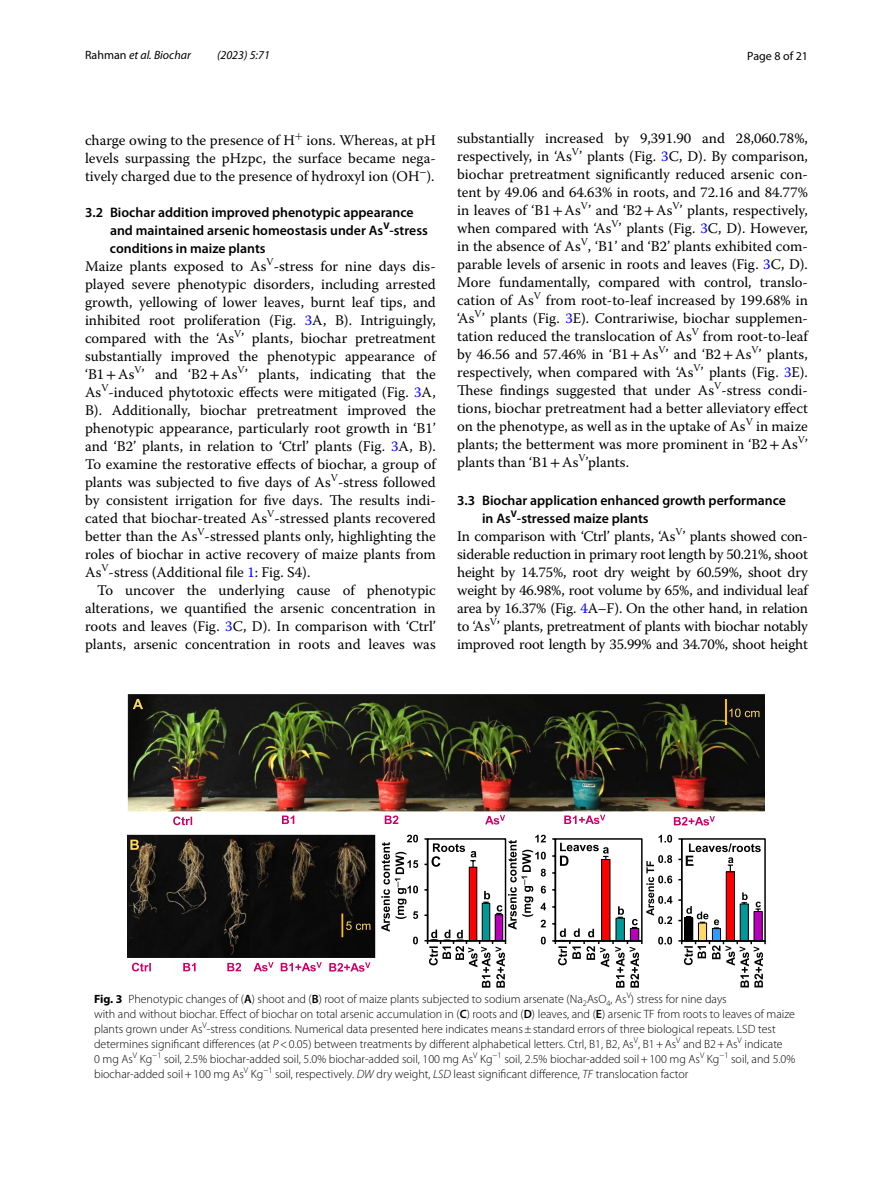
<style>
.page{position:relative;width:893px;height:1187px;background:#fff}
.page>*{position:absolute;margin:0;border:0;box-sizing:border-box;transform-origin:0 0}
.t1{font:14.7px/18px "Warnock Pro";color:#000;text-align:justify}
.t2{font:600 13.8px/18px "Myriad Pro";color:#000}
.t3{font:300 12px/15px "Myriad Pro";color:#000}
.t4{font:italic 12px "Myriad Pro";color:#000}
.t5{font:12px "Myriad Pro";color:#000}
.s1{font-style:normal}
.s2{color:#00f}
.s3{font-family:"STIX"}
.s4{font-weight:700}
.s5{font-weight:600}
.s6{font-style:italic}
</style>
<div class="page">
<img style="left:127px;top:694px;width:638px;height:263px">
<hr style="left:725px;top:699px;width:2px;height:26px;background:#ffc000">
<svg style="left:729px;top:708px;width:30px;height:9px"></svg>
<svg style="left:173px;top:816px;width:19px;height:9px"></svg>
<svg style="left:282px;top:815px;width:12px;height:9px"></svg>
<svg style="left:385px;top:815px;width:13px;height:9px"></svg>
<svg style="left:485px;top:815px;width:20px;height:9px"></svg>
<svg style="left:564px;top:814px;width:41px;height:10px"></svg>
<svg style="left:674px;top:816px;width:41px;height:9px"></svg>
<svg style="left:133px;top:699px;width:10px;height:10px"></svg>
<svg style="left:132px;top:962px;width:19px;height:9px"></svg>
<svg style="left:183px;top:962px;width:13px;height:9px"></svg>
<svg style="left:227px;top:962px;width:14px;height:9px"></svg>
<svg style="left:253px;top:962px;width:20px;height:9px"></svg>
<svg style="left:281px;top:962px;width:41px;height:9px"></svg>
<hr style="left:341px;top:913px;width:2px;height:24px;background:#ffc000">
<svg style="left:346px;top:921px;width:24px;height:8px"></svg>
<svg style="left:329px;top:962px;width:41px;height:9px"></svg>
<svg style="left:130px;top:839px;width:9px;height:10px"></svg>
<div style="left:681px;top:838px;width:85px;height:103px;border:1px solid #000"></div>
<div style="left:684px;top:917px;width:9px;height:23px;background:#000"></div>
<div style="left:698px;top:923px;width:9px;height:17px;background:#ffd966"></div>
<div style="left:698px;top:922px;width:9px;height:19px;border:1px solid #000"></div>
<div style="left:712px;top:928px;width:8px;height:12px;background:#39f"></div>
<div style="left:712px;top:928px;width:9px;height:13px;border:1px solid #000"></div>
<div style="left:726px;top:871px;width:8px;height:69px;background:#f00"></div>
<div style="left:726px;top:871px;width:9px;height:70px;border:1px solid #000"></div>
<div style="left:740px;top:903px;width:8px;height:37px;background:#099"></div>
<div style="left:740px;top:903px;width:9px;height:38px;border:1px solid #000"></div>
<div style="left:754px;top:911px;width:8px;height:30px;background:#b800b8"></div>
<hr style="left:681px;top:838px;width:1px;height:102px;background:#000">
<svg style="left:741px;top:892px;width:7px;height:12px"></svg>
<svg style="left:755px;top:901px;width:6px;height:10px"></svg>
<svg style="left:678px;top:906px;width:30px;height:17px"></svg>
<svg style="left:714px;top:919px;width:5px;height:9px"></svg>
<svg style="left:678px;top:940px;width:88px;height:47px"></svg>
<svg style="left:678px;top:838px;width:83px;height:33px"></svg>
<svg style="left:381px;top:834px;width:37px;height:110px"></svg>
<svg style="left:424px;top:834px;width:122px;height:153px"></svg>
<svg style="left:552px;top:834px;width:120px;height:153px"></svg>
<p class="t4" style="left:85px;top:48px;width:107px"><span class="s1">Rahman</span> et al. Biochar</p>
<p class="t4" style="left:217px;top:48px;width:54px">(2023) 5:71</p>
<p class="t5" style="left:747px;top:48px;width:62px">Page 8 of 21</p>
<p class="t1" style="left:85px;top:131px;width:352px">charge owing to the presence of H<sup>+</sup> ions. Whereas, at pH levels surpassing the pHzpc, the surface became nega&shy;tively charged due to the presence of hydroxyl ion (OH<sup>−</sup>).</p>
<p class="t2" style="left:110px;top:203px;width:319px;text-indent:-25px">3.2 Biochar addition improved phenotypic appearance and maintained arsenic homeostasis under As<sup>V</sup>‑stress conditions in maize plants</p>
<p class="t1" style="left:85px;top:257px;width:352px">Maize plants exposed to As<sup>V</sup>-stress for nine days dis&shy;played severe phenotypic disorders, including arrested growth, yellowing of lower leaves, burnt leaf tips, and inhibited root proliferation (Fig. <span class="s2">3</span>A, B). Intriguingly, compared with the ‘As<sup>V</sup>’ plants, biochar pretreatment substantially improved the phenotypic appearance of ‘B1<span class="s3">+</span> -As<sup>V</sup>’ and ‘B2<span class="s3">+</span> -As<sup>V</sup>’ plants, indicating that the As<sup>V</sup>-induced phytotoxic effects were mitigated (Fig. <span class="s2">3</span>A, B). Additionally, biochar pretreatment improved the phenotypic appearance, particularly root growth in ‘B1’ and ‘B2’ plants, in relation to ‘Ctrl’ plants (Fig. <span class="s2">3</span>A, B).<br>To examine the restorative effects of biochar, a group of plants was subjected to five days of As<sup>V</sup>-stress followed by consistent irrigation for five days. The results indi&shy;cated that biochar-treated As<sup>V</sup>-stressed plants recovered better than the As<sup>V</sup>-stressed plants only, highlighting the roles of biochar in active recovery of maize plants from As<sup>V</sup>-stress (Additional file <span class="s2">1</span>: Fig. S4).</p>
<p class="t1" style="left:85px;top:580px;width:352px;text-indent:12px">To uncover the underlying cause of phenotypic alterations, we quantified the arsenic concentration in roots and leaves (Fig. <span class="s2">3</span>C, D). In comparison with ‘Ctrl’ plants, arsenic concentration in roots and leaves was</p>
<p class="t1" style="left:457px;top:128px;width:352px">substantially increased by 9,391.90 and 28,060.78%, respectively, in ‘As<sup>V</sup>’ plants (Fig. <span class="s2">3</span>C, D). By comparison, biochar pretreatment significantly reduced arsenic con&shy;tent by 49.06 and 64.63% in roots, and 72.16 and 84.77% in leaves of ‘B1<span class="s3">+</span> -As<sup>V</sup>’ and ‘B2<span class="s3">+</span> -As<sup>V</sup>’ plants, respectively, when compared with ‘As<sup>V</sup>’ plants (Fig. <span class="s2">3</span>C, D). However, in the absence of As<sup>V</sup>, ‘B1’ and ‘B2’ plants exhibited com&shy;parable levels of arsenic in roots and leaves (Fig. <span class="s2">3</span>C, D).<br>More fundamentally, compared with control, translo&shy;cation of As<sup>V</sup> from root-to-leaf increased by 199.68% in ‘As<sup>V</sup>’ plants (Fig. <span class="s2">3</span>E). Contrariwise, biochar supplemen&shy;tation reduced the translocation of As<sup>V</sup> from root-to-leaf by 46.56 and 57.46% in ‘B1<span class="s3">+</span> -As<sup>V</sup>’ and ‘B2<span class="s3">+</span> -As<sup>V</sup>’ plants, respectively, when compared with ‘As<sup>V</sup>’ plants (Fig. <span class="s2">3</span>E).<br>These findings suggested that under As<sup>V</sup>-stress condi&shy;tions, biochar pretreatment had a better alleviatory effect on the phenotype, as well as in the uptake of As<sup>V</sup> in maize plants; the betterment was more prominent in ‘B2<span class="s3">+</span> -As<sup>V</sup>’ plants than ‘B1<span class="s3">+</span> -As<sup>V</sup>’plants.</p>
<p class="t2" style="left:482px;top:491px;width:305px;text-indent:-25px">3.3 Biochar application enhanced growth performance in As<sup>V</sup>‑stressed maize plants</p>
<p class="t1" style="left:457px;top:527px;width:352px">In comparison with ‘Ctrl’ plants, ‘As<sup>V</sup>’ plants showed con&shy;siderable reduction in primary root length by 50.21%, shoot height by 14.75%, root dry weight by 60.59%, shoot dry weight by 46.98%, root volume by 65%, and individual leaf area by 16.37% (Fig. <span class="s2">4</span>A–F). On the other hand, in relation to ‘As<sup>V</sup>’ plants, pretreatment of plants with biochar notably improved root length by 35.99% and 34.70%, shoot height</p>
<p class="t3" style="left:94px;top:991px;width:703px"><span class="s4">Fig. 3</span> Phenotypic changes of (<span class="s5">A</span>) shoot and (<span class="s5">B</span>) root of maize plants subjected to sodium arsenate (Na<sub>2</sub>AsO<sub>4</sub>, As<sup>V</sup>) stress for nine days<br>with and without biochar. Effect of biochar on total arsenic accumulation in (<span class="s5">C</span>) roots and (<span class="s5">D</span>) leaves, and (<span class="s5">E</span>) arsenic TF from roots to leaves of maize plants grown under -As<sup>V</sup>-stress conditions. Numerical data presented here indicates means±standard errors of three biological repeats. LSD test determines significant differences (at <span class="s6">P</span>&lt;0.05) between treatments by different alphabetical letters. Ctrl, B1, B2, As<sup>V</sup>, B1+ -As<sup>V</sup> and B2+ -As<sup>V</sup> indicate<br>0 mg As<sup>V</sup> Kg<sup>−1</sup> soil, 2.5% biochar-added soil, 5.0% biochar-added soil, 100 mg As<sup>V</sup> Kg<sup>−1</sup> soil, 2.5% biochar-added soil+100 mg As<sup>V</sup> Kg<sup>−1</sup> soil, and 5.0% biochar-added soil+100 mg As<sup>V</sup> Kg<sup>−1</sup> soil, respectively. <span class="s6">DW</span> dry weight, <span class="s6">LSD</span> least significant difference, <span class="s6">TF</span> translocation factor</p>
</div>
